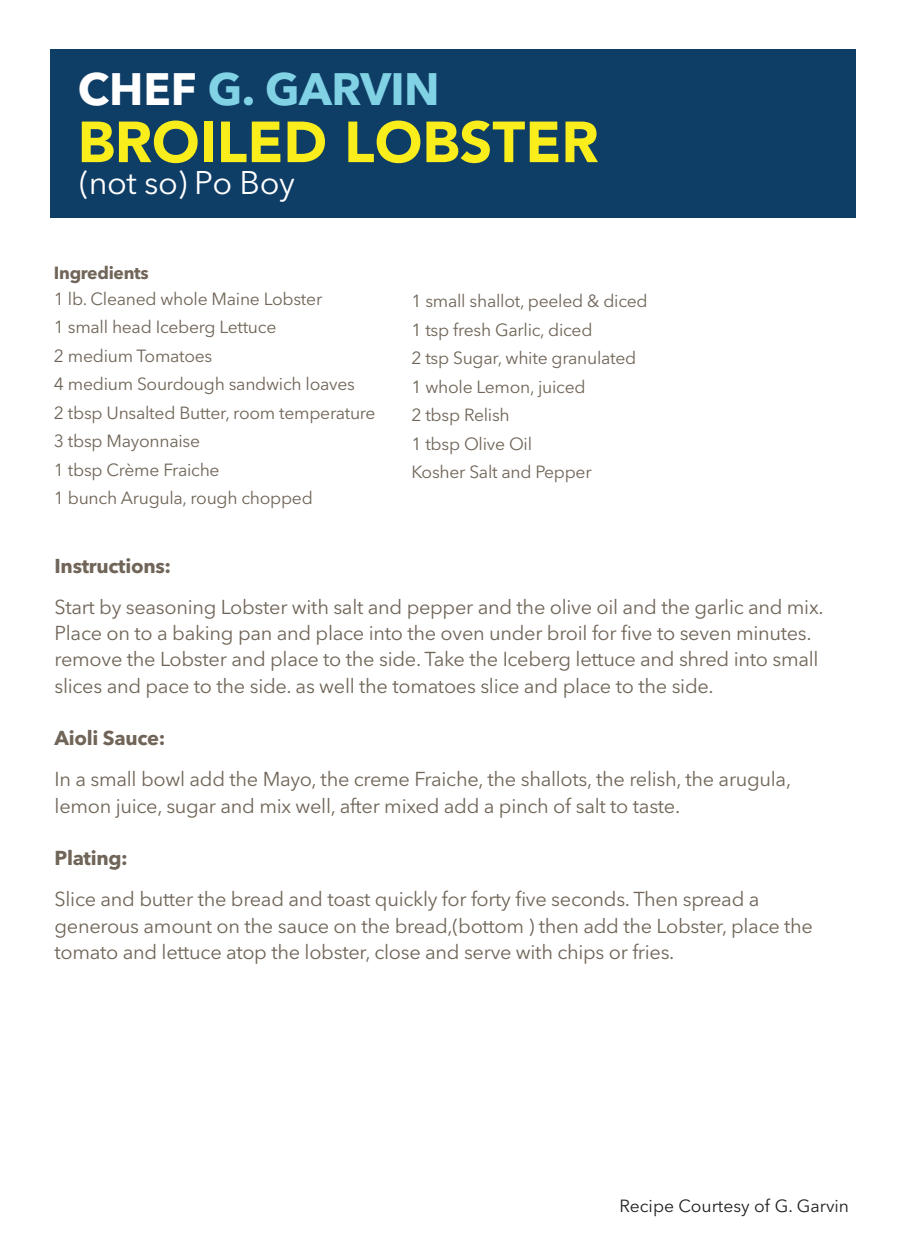
<style>
.page{position:relative;width:900px;height:1260px;background:#fff}
.page>*{position:absolute;margin:0;border:0;box-sizing:border-box;transform-origin:0 0}
.t1{font:900 57.25px "Avenir";color:#f9ed1c}
.t2{font:700 45px "Avenir Nextfor Best Buy";letter-spacing:-.015em;color:#80d2e4}
.t3{font:32.5px "Avenir Nextfor Best Buy";letter-spacing:-.015em;color:#fff}
.t4{font:20px/26.2px "Avenir Nextfor Best Buy";letter-spacing:-.015em;color:#706558}
.t5{font:700 20px "Avenir Nextfor Best Buy";letter-spacing:-.015em;color:#706558}
.t6{font:17.5px/28.5px "Avenir Nextfor Best Buy";letter-spacing:-.015em;color:#706558}
.t7{font:17.5px "Avenir Nextfor Best Buy";color:#231f20}
.t8{font:700 17.5px "Avenir Nextfor Best Buy";letter-spacing:-.015em;color:#706558}
.s1{color:#fff}
</style>
<div class="page">
<div style="left:50px;top:50px;width:806px;height:168px;background:#0e3d66"></div>
<h2 class="t2" style="left:78px;top:62px;width:363px"><span class="s1">CHEF</span> G. GARVIN</h2>
<h1 class="t1" style="left:78px;top:108px;width:522px">BROILED LOBSTER</h1>
<h3 class="t3" style="left:80px;top:163px;width:217px">(not so) Po Boy</h3>
<p class="t8" style="left:54px;top:262px;width:96px">Ingredients</p>
<p class="t6" style="left:54px;top:284px;width:323px">1 lb. Cleaned whole Maine Lobster<br>1 small head Iceberg Lettuce<br>2 medium Tomatoes<br>4 medium Sourdough sandwich loaves<br>2 tbsp Unsalted Butter, room temperature<br>3 tbsp Mayonnaise<br>1 tbsp Crème Fraiche<br>1 bunch Arugula, rough chopped</p>
<p class="t6" style="left:411px;top:287px;width:238px">1 small shallot, peeled &amp; diced<br>1 tsp fresh Garlic, diced<br>2 tsp Sugar, white granulated<br>1 whole Lemon, juiced<br>2 tbsp Relish<br>1 tbsp Olive Oil<br>Kosher Salt and Pepper</p>
<p class="t5" style="left:55px;top:553px;width:118px">Instructions:</p>
<p class="t4" style="left:55px;top:594px;width:771px">Start by seasoning Lobster with salt and pepper and the olive oil and the garlic and mix.<br>Place on to a baking pan and place into the oven under broil for five to seven minutes. remove the Lobster and place to the side. Take the Iceberg lettuce and shred into small slices and pace to the side. as well the tomatoes slice and place to the side.</p>
<p class="t5" style="left:55px;top:726px;width:112px">Aioli Sauce:</p>
<p class="t4" style="left:55px;top:766px;width:738px">In a small bowl add the Mayo, the creme Fraiche, the shallots, the relish, the arugula, lemon juice, sugar and mix well, after mixed add a pinch of salt to taste.</p>
<p class="t5" style="left:55px;top:846px;width:75px">Plating:</p>
<p class="t4" style="left:55px;top:886px;width:760px">Slice and butter the bread and toast quickly for forty five seconds. Then spread a generous amount on the sauce on the bread,(bottom ) then add the Lobster, place the tomato and lettuce atop the lobster, close and serve with chips or fries.</p>
<p class="t7" style="left:620px;top:1195px;width:231px">Recipe Courtesy of G. Garvin</p>
</div>
